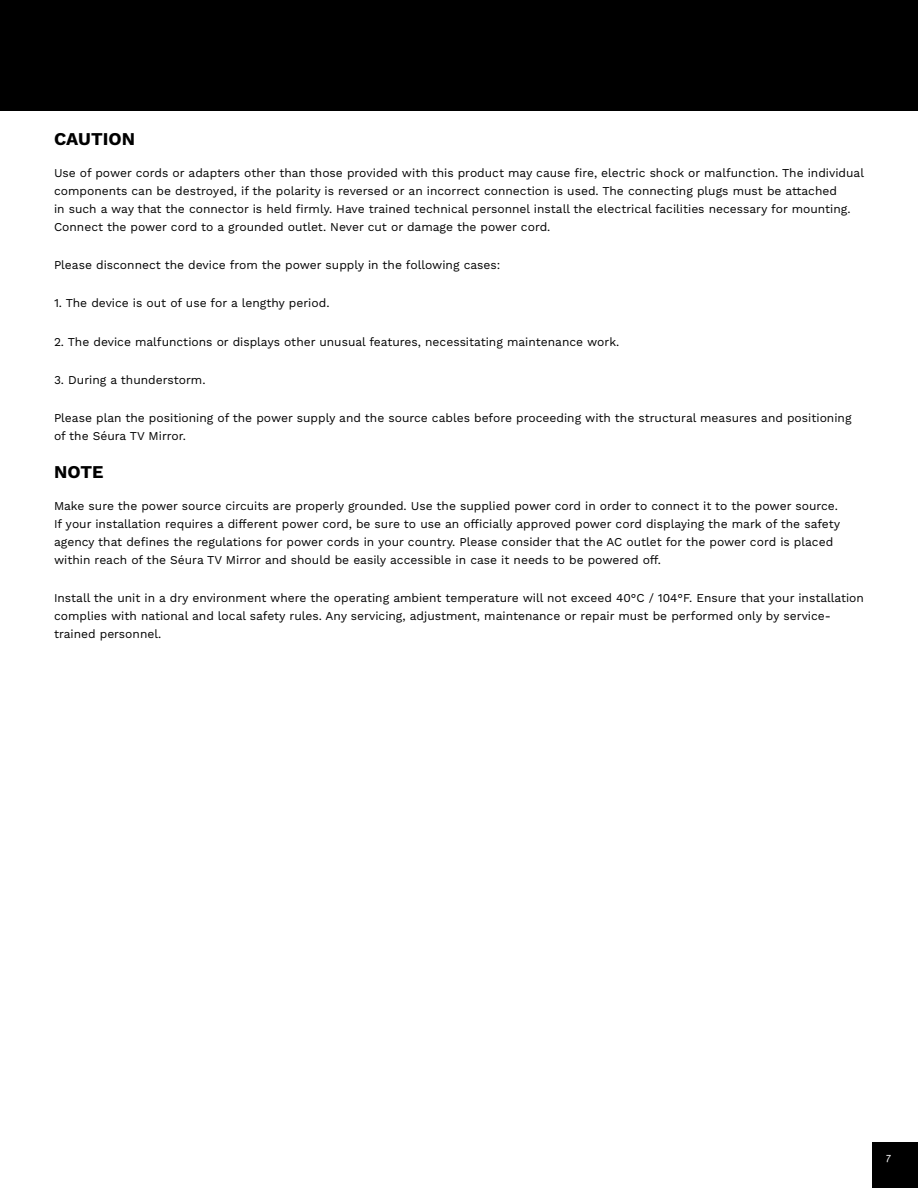
<style>
.page{position:relative;width:918px;height:1188px;background:#fff}
.page>*{position:absolute;margin:0;border:0;box-sizing:border-box;transform-origin:0 0}
.t1{font:700 18px "Work Sans";color:#000}
.t2{font:12px/18px "Work Sans";color:#000}
.t3{font:10.5px "Quattrocento Sans";color:#fff}
</style>
<div class="page">
<div style="left:872px;top:1142px;width:46px;height:46px;background:#000"></div>
<div style="left:0;top:0;width:918px;height:111px;background:#000"></div>
<h1 class="t1" style="left:54px;top:129px;width:83px">CAUTION</h1>
<p class="t2" style="left:54px;top:164px;width:812px">Use of power cords or adapters other than those provided with this product may cause fire, electric shock or malfunction. The individual components can be destroyed, if the polarity is reversed or an incorrect connection is used. The connecting plugs must be attached<br>in such a way that the connector is held firmly. Have trained technical personnel install the electrical facilities necessary for mounting.<br>Connect the power cord to a grounded outlet. Never cut or damage the power cord.</p>
<p class="t2" style="left:54px;top:256px;width:448px">Please disconnect the device from the power supply in the following cases:</p>
<p class="t2" style="left:54px;top:295px;width:277px">1. The device is out of use for a lengthy period.</p>
<p class="t2" style="left:54px;top:333px;width:567px">2. The device malfunctions or displays other unusual features, necessitating maintenance work.</p>
<p class="t2" style="left:54px;top:371px;width:153px">3. During a thunderstorm.</p>
<p class="t2" style="left:54px;top:409px;width:799px">Please plan the positioning of the power supply and the source cables before proceeding with the structural measures and positioning of the Séura TV Mirror.</p>
<h1 class="t1" style="left:54px;top:462px;width:51px">NOTE</h1>
<p class="t2" style="left:54px;top:497px;width:788px">Make sure the power source circuits are properly grounded. Use the supplied power cord in order to connect it to the power source.<br>If your installation requires a different power cord, be sure to use an officially approved power cord displaying the mark of the safety agency that defines the regulations for power cords in your country. Please consider that the AC outlet for the power cord is placed within reach of the Séura TV Mirror and should be easily accessible in case it needs to be powered off.</p>
<p class="t2" style="left:54px;top:589px;width:812px">Install the unit in a dry environment where the operating ambient temperature will not exceed 40°C / 104°F. Ensure that your installation complies with national and local safety rules. Any servicing, adjustment, maintenance or repair must be performed only by service&shy;trained personnel.</p>
<p class="t3" style="left:886px;top:1153px;width:6px">7</p>
</div>
